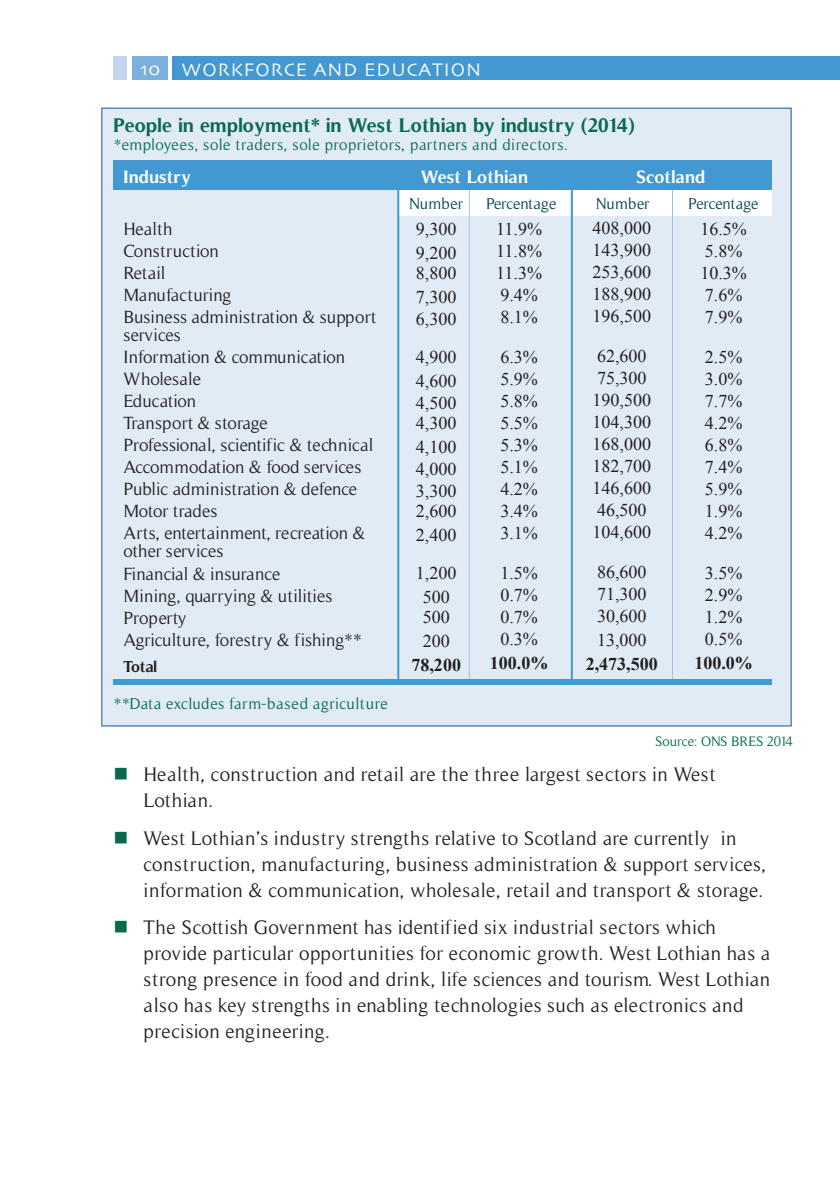
<style>
.page{position:relative;width:840px;height:1191px;background:#fff}
.page>*{position:absolute;margin:0;border:0;box-sizing:border-box;transform-origin:0 0}
.t1{font:20px/26px "Timeless";letter-spacing:.02em;color:#231f20}
.t2{font:700 20px "Timeless";color:#08694d}
.t3{font:19px "Skia";letter-spacing:.05em;color:#fff}
.t4{font:18px/22px "Timeless";color:#231f20}
.t5{font:18px/22px "Times New Roman";color:#231f20}
.t6{font:700 18px "Timeless";color:#fff}
.t7{font:700 18px "Times New Roman";color:#231f20}
.t8{font:16px "Timeless";letter-spacing:.03em;color:#08694d}
.t9{font:16px "Timeless";letter-spacing:-.025em;color:#064355}
.t10{font:700 16px "Timeless";letter-spacing:-.03em;color:#231f20}
.t11{font:14px "Timeless";letter-spacing:-.025em;color:#08694d}
.s1{color:#08694d}
</style>
<div class="page">
<div style="left:173px;top:57px;width:666px;height:23px;background:#4398d1"></div>
<div style="left:132px;top:57px;width:35px;height:23px;background:#7cafdc"></div>
<div style="left:113px;top:57px;width:14px;height:23px;background:#c1d6ed"></div>
<div style="left:101px;top:108px;width:689px;height:618px;background:#e0ebf6"></div>
<div style="left:398px;top:190px;width:373px;height:25px;background:#fff"></div>
<div style="left:113px;top:161px;width:658px;height:29px;background:#4398d1"></div>
<hr style="left:570px;top:162px;width:2px;height:521px;background:#4398d1">
<hr style="left:397px;top:161px;width:2px;height:519px;background:#4398d1">
<hr style="left:468px;top:190px;width:1px;height:494px;background:#a2c2e5">
<hr style="left:671px;top:190px;width:1px;height:494px;background:#a2c2e5">
<div style="left:113px;top:679px;width:658px;height:6px;background:#4398d1"></div>
<p class="t3" style="left:140px;top:57px;width:21px">10</p>
<p class="t3" style="left:181px;top:58px;width:301px">WORKFORCE AND EDUCATION</p>
<p class="t2" style="left:113px;top:114px;width:522px">People in employment* in West Lothian by industry (2014)</p>
<p class="t8" style="left:113px;top:136px;width:455px">*employees, sole traders, sole proprietors, partners and directors.</p>
<p class="t6" style="left:123px;top:166px;width:69px">Industry</p>
<p class="t6" style="left:420px;top:166px;width:109px">West Lothian</p>
<p class="t6" style="left:636px;top:166px;width:70px">Scotland</p>
<p class="t9" style="left:409px;top:195px;width:55px">Number</p>
<p class="t9" style="left:486px;top:195px;width:72px">Percentage</p>
<p class="t9" style="left:595px;top:195px;width:55px">Number</p>
<p class="t9" style="left:688px;top:195px;width:72px">Percentage</p>
<p class="t4" style="left:123px;top:218px;width:254px">Health<br>Construction<br>Retail<br>Manufacturing<br>Business administration &amp; support</p>
<p class="t4" style="left:123px;top:324px;width:251px">services<br>Information &amp; communication<br>Wholesale<br>Education<br>Transport &amp; storage<br>Professional, scientific &amp; technical<br>Accommodation &amp; food services<br>Public administration &amp; defence<br>Motor trades<br>Arts, entertainment, recreation &amp;</p>
<p class="t4" style="left:123px;top:540px;width:240px">other services<br>Financial &amp; insurance<br>Mining, quarrying &amp; utilities<br>Property<br>Agriculture, forestry &amp; fishing**</p>
<p class="t10" style="left:123px;top:656px;width:35px">Total</p>
<p class="t5" style="left:592px;top:217px;width:60px;text-align:justify">408,000<br>143,900<br>253,600<br>188,900<br>196,500</p>
<p class="t5" style="left:592px;top:345px;width:60px">62,600<br>75,300<br>190,500<br>104,300<br>168,000<br>182,700<br>146,600<br>46,500<br>104,600</p>
<p class="t5" style="left:596px;top:561px;width:51px;text-align:justify">86,600<br>71,300<br>30,600</p>
<p class="t5" style="left:596px;top:629px;width:51px">13,000</p>
<p class="t7" style="left:585px;top:654px;width:73px">2,473,500</p>
<p class="t5" style="left:416px;top:216px;width:42px;line-height:24px">9,300<br>9,200</p>
<p class="t5" style="left:416px;top:260px;width:42px;line-height:24px">8,800<br>7,300</p>
<p class="t5" style="left:416px;top:299px;width:42px;line-height:38px">6,300<br>4,900</p>
<p class="t5" style="left:416px;top:369px;width:42px">4,600<br>4,500</p>
<p class="t5" style="left:416px;top:410px;width:42px;line-height:24px">4,300<br>4,100</p>
<p class="t5" style="left:416px;top:457px;width:42px">4,000<br>3,300</p>
<p class="t5" style="left:416px;top:498px;width:42px;line-height:24px">2,600<br>2,400</p>
<p class="t5" style="left:416px;top:560px;width:42px;line-height:24px;text-align:center">1,200<br>500</p>
<p class="t5" style="left:422px;top:604px;width:28px;line-height:24px">500<br>200</p>
<p class="t7" style="left:411px;top:654px;width:51px">78,200</p>
<p class="t5" style="left:700px;top:217px;width:48px">16.5%<br>5.8%<br>10.3%<br>7.6%<br>7.9%</p>
<p class="t5" style="left:704px;top:345px;width:39px;text-align:justify">2.5% 3.0% 7.7% 4.2% 6.8% 7.4% 5.9% 1.9% 4.2%</p>
<p class="t5" style="left:704px;top:561px;width:39px;text-align:justify">3.5% 2.9% 1.2% 0.5%</p>
<p class="t7" style="left:694px;top:652px;width:60px">100.0%</p>
<p class="t5" style="left:496px;top:218px;width:47px">11.9%<br>11.8%<br>11.3%<br>9.4%<br>8.1%</p>
<p class="t5" style="left:500px;top:346px;width:39px;text-align:justify">6.3% 5.9% 5.8% 5.5% 5.3% 5.1% 4.2% 3.4% 3.1%</p>
<p class="t5" style="left:500px;top:562px;width:39px;text-align:justify">1.5% 0.7% 0.7% 0.3%</p>
<p class="t7" style="left:489px;top:652px;width:60px">100.0%</p>
<p class="t8" style="left:113px;top:694px;width:276px">**Data excludes farm-based agriculture</p>
<p class="t11" style="left:654px;top:733px;width:139px">Source: ONS BRES 2014</p>
<p class="t1" style="left:143px;top:761px;width:573px;text-indent:-30px"><span class="s1">■</span> Health, construction and retail are the three largest sectors in West<br>Lothian.</p>
<p class="t1" style="left:143px;top:825px;width:623px;text-indent:-30px"><span class="s1">■</span> West Lothian’s industry strengths relative to Scotland are currently in construction, manufacturing, business administration &amp; support services, information &amp; communication, wholesale, retail and transport &amp; storage.</p>
<p class="t1" style="left:143px;top:914px;width:628px;text-indent:-30px"><span class="s1">■</span> The Scottish Government has identified six industrial sectors which provide particular opportunities for economic growth. West Lothian has a strong presence in food and drink, life sciences and tourism. West Lothian also has key strengths in enabling technologies such as electronics and precision engineering.</p>
</div>
